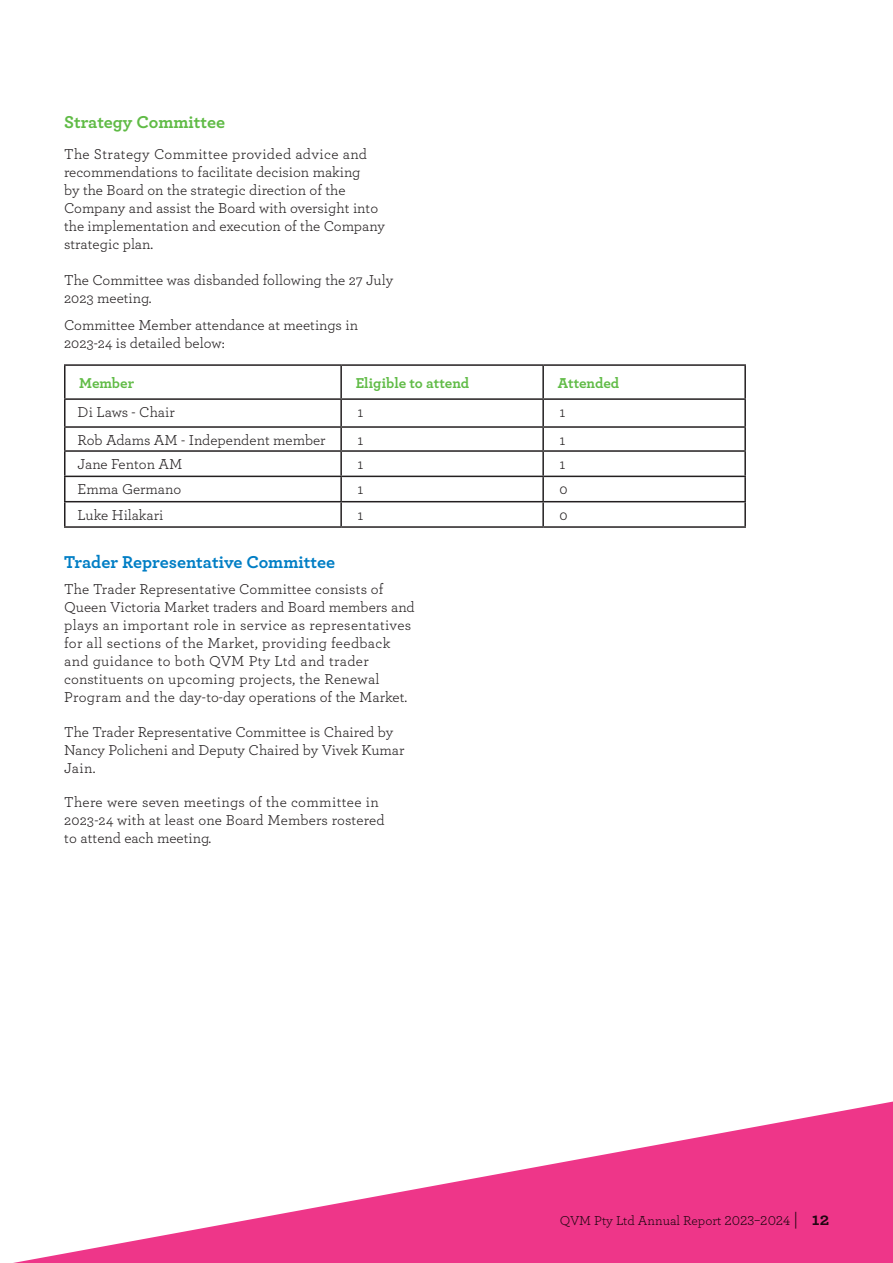
<style>
.page{position:relative;width:893px;height:1263px;background:#fff}
.page>*{position:absolute;margin:0;border:0;box-sizing:border-box;transform-origin:0 0}
.t1{font:700 18px "Archer";color:#007ec5}
.t2{font:700 18px "Archer";color:#60bb46}
.t3{font:15px/18px "Archer";color:#231f20}
.t4{font:700 15px "Archer";color:#60bb46}
.t5{font:13.5px "Archer";color:#231f20}
.s1{font-size:18px}
.s2{font-weight:700;font-size:18px}
</style>
<div class="page">
<hr style="left:64px;top:364px;width:277px;height:2px;background:#231f20">
<hr style="left:64px;top:366px;width:2px;height:32px;background:#231f20">
<hr style="left:341px;top:364px;width:202px;height:2px;background:#231f20">
<hr style="left:340px;top:366px;width:2px;height:32px;background:#231f20">
<hr style="left:543px;top:364px;width:203px;height:2px;background:#231f20">
<hr style="left:542px;top:366px;width:2px;height:32px;background:#231f20">
<hr style="left:744px;top:366px;width:2px;height:32px;background:#231f20">
<hr style="left:64px;top:398px;width:277px;height:2px;background:#231f20">
<hr style="left:64px;top:400px;width:2px;height:26px;background:#231f20">
<hr style="left:341px;top:398px;width:202px;height:2px;background:#231f20">
<hr style="left:340px;top:400px;width:2px;height:26px;background:#231f20">
<hr style="left:543px;top:398px;width:203px;height:2px;background:#231f20">
<hr style="left:542px;top:400px;width:2px;height:26px;background:#231f20">
<hr style="left:744px;top:400px;width:2px;height:26px;background:#231f20">
<hr style="left:64px;top:426px;width:277px;height:2px;background:#231f20">
<hr style="left:64px;top:428px;width:2px;height:22px;background:#231f20">
<hr style="left:341px;top:426px;width:202px;height:2px;background:#231f20">
<hr style="left:340px;top:428px;width:2px;height:22px;background:#231f20">
<hr style="left:543px;top:426px;width:203px;height:2px;background:#231f20">
<hr style="left:542px;top:428px;width:2px;height:22px;background:#231f20">
<hr style="left:744px;top:428px;width:2px;height:22px;background:#231f20">
<hr style="left:64px;top:450px;width:277px;height:2px;background:#231f20">
<hr style="left:64px;top:452px;width:2px;height:24px;background:#231f20">
<hr style="left:341px;top:450px;width:202px;height:2px;background:#231f20">
<hr style="left:340px;top:452px;width:2px;height:24px;background:#231f20">
<hr style="left:543px;top:450px;width:203px;height:2px;background:#231f20">
<hr style="left:542px;top:452px;width:2px;height:24px;background:#231f20">
<hr style="left:744px;top:452px;width:2px;height:24px;background:#231f20">
<hr style="left:64px;top:476px;width:277px;height:1px;background:#231f20">
<hr style="left:64px;top:477px;width:2px;height:24px;background:#231f20">
<hr style="left:341px;top:476px;width:202px;height:1px;background:#231f20">
<hr style="left:340px;top:477px;width:2px;height:24px;background:#231f20">
<hr style="left:543px;top:476px;width:203px;height:1px;background:#231f20">
<hr style="left:542px;top:477px;width:2px;height:24px;background:#231f20">
<hr style="left:744px;top:477px;width:2px;height:24px;background:#231f20">
<hr style="left:64px;top:501px;width:277px;height:1px;background:#231f20">
<hr style="left:64px;top:502px;width:2px;height:24px;background:#231f20">
<hr style="left:341px;top:501px;width:202px;height:1px;background:#231f20">
<hr style="left:340px;top:502px;width:2px;height:24px;background:#231f20">
<hr style="left:543px;top:501px;width:203px;height:1px;background:#231f20">
<hr style="left:542px;top:502px;width:2px;height:24px;background:#231f20">
<hr style="left:744px;top:502px;width:2px;height:24px;background:#231f20">
<hr style="left:64px;top:526px;width:277px;height:2px;background:#231f20">
<hr style="left:341px;top:526px;width:202px;height:2px;background:#231f20">
<hr style="left:543px;top:526px;width:203px;height:2px;background:#231f20">
<svg style="left:13px;top:1101px;width:880px;height:162px"></svg>
<p class="t2" style="left:64px;top:108px;width:162px">Strategy Committee</p>
<p class="t3" style="left:64px;top:145px;width:322px">The Strategy Committee provided advice and recommendations to facilitate decision making<br>by the Board on the strategic direction of the Company and assist the Board with oversight into the implementation and execution of the Company strategic plan.</p>
<p class="t3" style="left:64px;top:270px;width:331px">The Committee was disbanded following the 27 July<br>2023 meeting.</p>
<p class="t3" style="left:64px;top:315px;width:295px">Committee Member attendance at meetings in<br>2023-24 is detailed below:</p>
<p class="t4" style="left:79px;top:371px;width:56px">Member</p>
<p class="t4" style="left:356px;top:371px;width:115px">Eligible to attend</p>
<p class="t4" style="left:558px;top:371px;width:63px">Attended</p>
<p class="t3" style="left:78px;top:402px;width:99px">Di Laws - Chair</p>
<p class="t3" style="left:357px;top:402px;width:7px">1</p>
<p class="t3" style="left:559px;top:402px;width:7px">1</p>
<p class="t3" style="left:78px;top:430px;width:249px">Rob Adams AM - Independent member</p>
<p class="t3" style="left:357px;top:430px;width:7px">1</p>
<p class="t3" style="left:559px;top:430px;width:7px">1</p>
<p class="t3" style="left:78px;top:454px;width:106px">Jane Fenton AM</p>
<p class="t3" style="left:357px;top:454px;width:7px">1</p>
<p class="t3" style="left:559px;top:454px;width:7px">1</p>
<p class="t3" style="left:78px;top:480px;width:105px">Emma Germano</p>
<p class="t3" style="left:357px;top:480px;width:7px">1</p>
<p class="t3" style="left:559px;top:480px;width:10px">0</p>
<p class="t3" style="left:78px;top:505px;width:87px">Luke Hilakari</p>
<p class="t3" style="left:357px;top:505px;width:7px">1</p>
<p class="t3" style="left:559px;top:505px;width:10px">0</p>
<p class="t1" style="left:64px;top:548px;width:272px">Trader Representative Committee</p>
<p class="t3" style="left:64px;top:580px;width:352px">The Trader Representative Committee consists of Queen Victoria Market traders and Board members and plays an important role in service as representatives for all sections of the Market, providing feedback and guidance to both QVM Pty Ltd and trader constituents on upcoming projects, the Renewal Program and the day-to-day operations of the Market.</p>
<p class="t3" style="left:64px;top:722px;width:342px">The Trader Representative Committee is Chaired by<br>Nancy Policheni and Deputy Chaired by Vivek Kumar<br>Jain.</p>
<p class="t3" style="left:64px;top:792px;width:322px">There were seven meetings of the committee in<br>2023-24 with at least one Board Members rostered to attend each meeting.</p>
<p class="t5" style="left:560px;top:1211px;width:271px">QVM Pty Ltd Annual Report 2023–2024 <span class="s1">|</span> <span class="s2">12</span></p>
</div>
